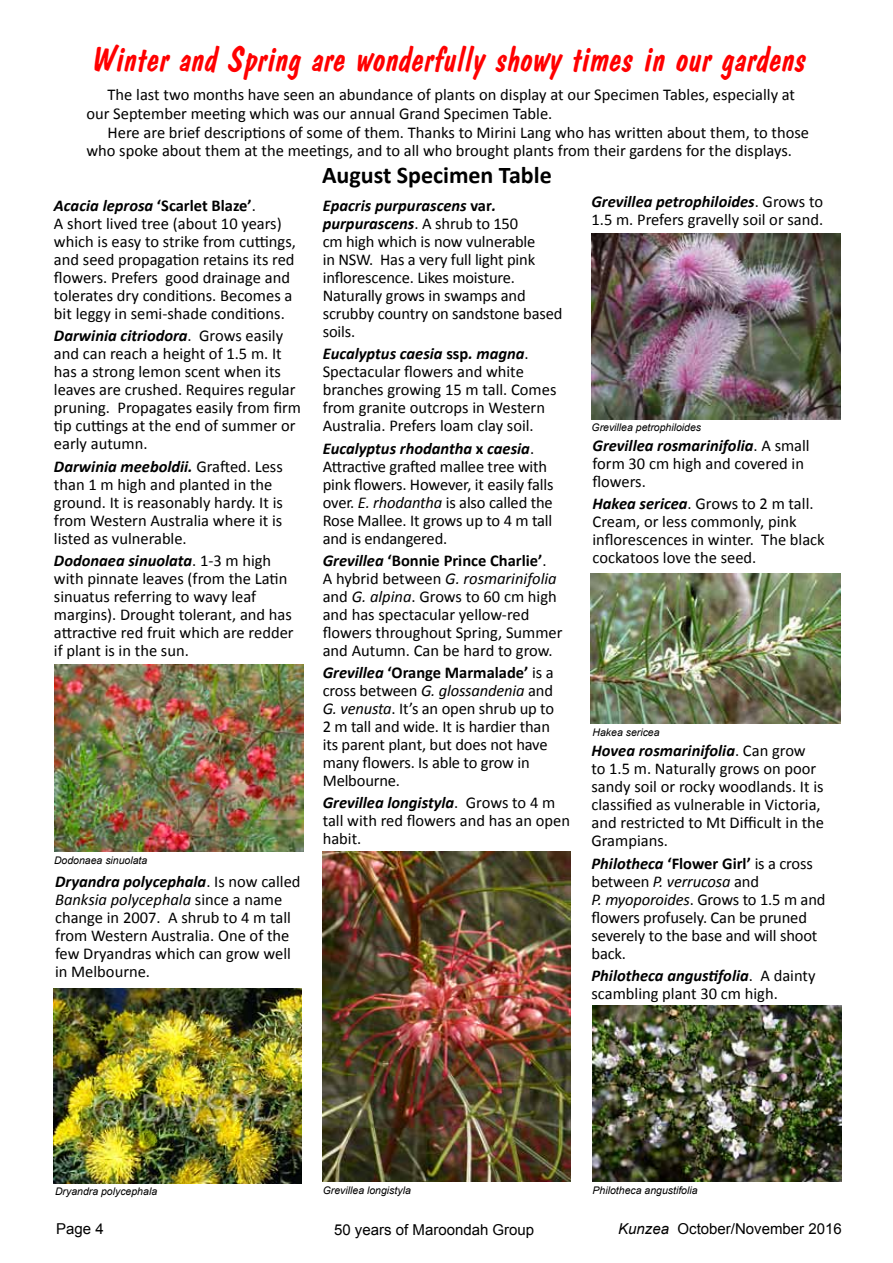
<style>
.page{position:relative;width:893px;height:1263px;background:#fff}
.page>*{position:absolute;margin:0;border:0;box-sizing:border-box;transform-origin:0 0}
.t1{font:italic 36px "Don Casual";color:#f00}
.t2{font:700 24px "Calibri";color:#000}
.t3{font:16.5px/18px "Calibri";color:#000}
.t4{font:15px "Arial";color:#000}
.t5{font:italic 10.5px "Arial";color:#000}
.s1{font-weight:700;font-style:italic}
.s2{font-weight:700}
.s3{font-style:italic}
</style>
<div class="page">
<img style="left:54px;top:664px;width:250px;height:187px">
<img style="left:591px;top:233px;width:250px;height:187px">
<img style="left:593px;top:1005px;width:249px;height:177px">
<img style="left:590px;top:573px;width:251px;height:151px">
<img style="left:53px;top:989px;width:248px;height:194px">
<img style="left:323px;top:851px;width:247px;height:331px">
<h1 class="t1" style="left:91px;top:37px;width:716px">Winter and Spring are wonderfully showy times in our gardens</h1>
<p class="t3" style="left:86px;top:85px;width:710px;line-height:18.8px;text-indent:21px">The last two months have seen an abundance of plants on display at our Specimen Tables, especially at our September meeting which was our annual Grand Specimen Table.</p>
<p class="t3" style="left:86px;top:123px;width:724px;line-height:18.8px;text-indent:21px">Here are brief descriptions of some of them. Thanks to Mirini Lang who has written about them, to those who spoke about them at the meetings, and to all who brought plants from their gardens for the displays.</p>
<p class="t3" style="left:54px;top:197px;width:243px"><span class="s1">Acacia leprosa</span> <span class="s2">‘Scarlet Blaze’</span>.<br>A short lived tree (about 10 years) which is easy to strike from cuttings, and seed propagation retains its red flowers. Prefers good drainage and tolerates dry conditions. Becomes a bit leggy in semi-shade conditions.</p>
<p class="t3" style="left:54px;top:327px;width:248px"><span class="s1">Darwinia citriodora</span>. Grows easily and can reach a height of 1.5 m. It has a strong lemon scent when its leaves are crushed. Requires regular pruning. Propagates easily from firm tip cuttings at the end of summer or early autumn.</p>
<p class="t3" style="left:54px;top:457px;width:230px"><span class="s1">Darwinia meeboldii.</span> Grafted. Less than 1 m high and planted in the ground. It is reasonably hardy. It is from Western Australia where it is listed as vulnerable.</p>
<p class="t3" style="left:54px;top:551px;width:241px"><span class="s1">Dodonaea sinuolata</span>. 1-3 m high with pinnate leaves (from the Latin sinuatus referring to wavy leaf margins). Drought tolerant, and has attractive red fruit which are redder if plant is in the sun.</p>
<p class="t5" style="left:54px;top:854px;width:95px">Dodonaea sinuolata</p>
<p class="t3" style="left:55px;top:872px;width:247px"><span class="s1">Dryandra polycephala</span>. Is now called<br><span class="s3">Banksia polycephala</span> since a name change in 2007. A shrub to 4 m tall from Western Australia. One of the few Dryandras which can grow well in Melbourne.</p>
<h2 class="t2" style="left:322px;top:160px;width:231px">August Specimen Table</h2>
<p class="t3" style="left:323px;top:197px;width:241px"><span class="s1">Epacris purpurascens</span> <span class="s2">var</span><span class="s1">. purpurascens</span>. A shrub to 150<br>cm high which is now vulnerable<br>in NSW. Has a very full light pink inflorescence. Likes moisture.<br>Naturally grows in swamps and scrubby country on sandstone based soils.</p>
<p class="t3" style="left:323px;top:345px;width:235px"><span class="s1">Eucalyptus caesia</span> <span class="s2">ssp</span><span class="s1">. magna</span>.<br>Spectacular flowers and white branches growing 15 m tall. Comes from granite outcrops in Western<br>Australia. Prefers loam clay soil.</p>
<p class="t3" style="left:323px;top:439px;width:232px"><span class="s1">Eucalyptus rhodantha</span> <span class="s2">x</span> <span class="s1">caesia</span>.<br>Attractive grafted mallee tree with pink flowers. However, it easily falls over. <span class="s3">E. rhodantha</span> is also called the<br>Rose Mallee. It grows up to 4 m tall and is endangered.</p>
<p class="t3" style="left:323px;top:551px;width:241px"><span class="s1">Grevillea</span> <span class="s2">‘Bonnie Prince Charlie’</span>.<br>A hybrid between <span class="s3">G. rosmarinifolia </span>and <span class="s3">G. alpina</span>. Grows to 60 cm high and has spectacular yellow-red flowers throughout Spring, Summer and Autumn. Can be hard to grow.</p>
<p class="t3" style="left:323px;top:664px;width:233px"><span class="s1">Grevillea</span> <span class="s2">‘Orange Marmalade’</span> is a cross between <span class="s3">G. glossandenia</span> and<br><span class="s3">G. venusta</span>. It’s an open shrub up to<br>2 m tall and wide. It is hardier than its parent plant, but does not have many flowers. Is able to grow in<br>Melbourne.</p>
<p class="t3" style="left:323px;top:794px;width:249px"><span class="s1">Grevillea longistyla</span>. Grows to 4 m tall with red flowers and has an open habit.</p>
<p class="t3" style="left:591px;top:192px;width:233px"><span class="s1">Grevillea petrophiloides</span>. Grows to<br>1.5 m. Prefers gravelly soil or sand.</p>
<p class="t5" style="left:591px;top:421px;width:111px">Grevillea petrophiloides</p>
<p class="t3" style="left:592px;top:437px;width:219px"><span class="s1">Grevillea rosmarinifolia</span>. A small form 30 cm high and covered in flowers.</p>
<p class="t3" style="left:592px;top:495px;width:234px"><span class="s1">Hakea sericea</span>. Grows to 2 m tall.<br>Cream, or less commonly, pink inflorescences in winter. The black cockatoos love the seed.</p>
<p class="t5" style="left:593px;top:726px;width:69px">Hakea sericea</p>
<p class="t3" style="left:591px;top:742px;width:234px"><span class="s1">Hovea rosmarinifolia</span>. Can grow<br>to 1.5 m. Naturally grows on poor sandy soil or rocky woodlands. It is classified as vulnerable in Victoria, and restricted to Mt Difficult in the<br>Grampians.</p>
<p class="t3" style="left:591px;top:854px;width:235px"><span class="s1">Philotheca</span> <span class="s2">‘Flower Girl’</span> is a cross between <span class="s3">P. verrucosa</span> and<br><span class="s3">P. myoporoides</span>. Grows to 1.5 m and flowers profusely. Can be pruned severely to the base and will shoot back.</p>
<p class="t3" style="left:591px;top:966px;width:226px"><span class="s1">Philotheca angustifolia</span>. A dainty scambling plant 30 cm high.</p>
<p class="t5" style="left:55px;top:1185px;width:104px">Dryandra polycephala</p>
<p class="t5" style="left:323px;top:1184px;width:90px">Grevillea longistyla</p>
<p class="t5" style="left:593px;top:1184px;width:107px">Philotheca angustifolia</p>
<p class="t4" style="left:56px;top:1221px;width:49px">Page 4</p>
<p class="t4" style="left:334px;top:1221px;width:202px">50 years of Maroondah Group</p>
<p class="t4" style="left:618px;top:1221px;width:225px"><span class="s3">Kunzea</span> October/November 2016</p>
</div>
